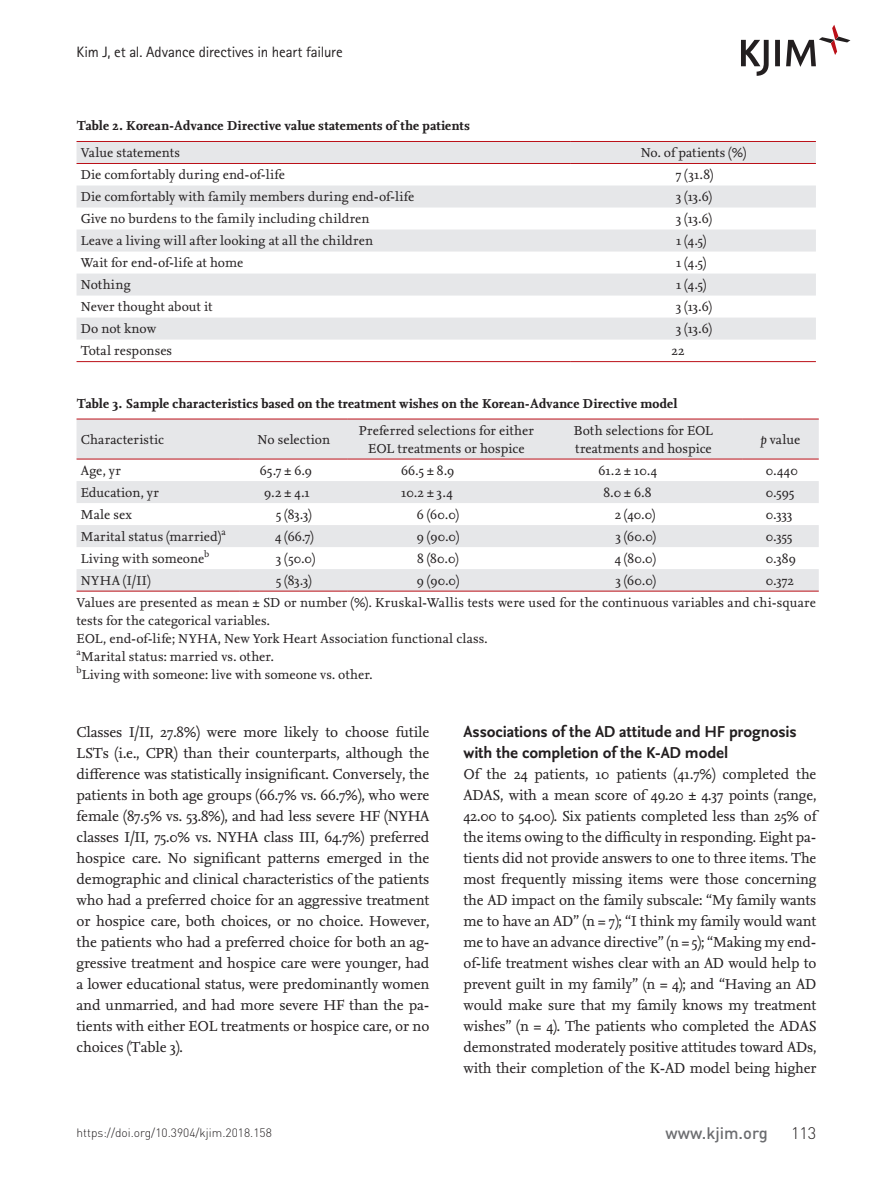
<style>
.page{position:relative;width:893px;height:1191px;background:#fff}
.page>*{position:absolute;margin:0;border:0;box-sizing:border-box;transform-origin:0 0}
.제목2{font:700 16.5px/21px "Nexus Sans";letter-spacing:-.01em;color:#231f20}
.t1{font:500 16.5px "DIN Pro";color:#6c6d70}
.t2{font:300 16.5px "DIN Pro";color:#231f20}
.들였쓰기_본문{font:15px/21px "Nexus Serif";letter-spacing:-.01em;color:#231f20;text-align:justify}
.본문첫단락{font:15px/21px "Nexus Serif";letter-spacing:-.01em;color:#231f20;text-align:justify}
.t3{font:15px "Rotis Sans Serif Std";letter-spacing:-.005em;color:#231f20}
.테이블{font:13.5px/18px "Nexus Serif";letter-spacing:.005em;color:#231f20}
.테이블제목{font:700 13.5px "Nexus Serif";color:#231f20}
.t4{font:300 12px "DIN Pro";color:#231f20}
.s1{font-style:italic}
</style>
<div class="page">
<svg style="left:741px;top:25px;width:109px;height:51px"></svg>
<svg style="left:77px;top:142px;width:739px;height:197px;fill:#e6e7e9"></svg>
<hr style="left:77px;top:141px;width:494px;height:1px;background:#bb1018">
<hr style="left:571px;top:141px;width:245px;height:1px;background:#bb1018">
<hr style="left:77px;top:163px;width:494px;height:1px;background:#bb1018">
<hr style="left:571px;top:163px;width:245px;height:1px;background:#bb1018">
<hr style="left:77px;top:361px;width:494px;height:1px;background:#bb1018">
<hr style="left:571px;top:361px;width:245px;height:1px;background:#bb1018">
<svg style="left:77px;top:420px;width:742px;height:171px;fill:#e6e7e9"></svg>
<hr style="left:77px;top:419px;width:163px;height:1px;background:#bb1018">
<hr style="left:240px;top:419px;width:108px;height:1px;background:#bb1018">
<hr style="left:348px;top:419px;width:197px;height:1px;background:#bb1018">
<hr style="left:545px;top:419px;width:197px;height:1px;background:#bb1018">
<hr style="left:742px;top:419px;width:77px;height:1px;background:#bb1018">
<hr style="left:77px;top:459px;width:163px;height:1px;background:#bb1018">
<hr style="left:240px;top:459px;width:108px;height:1px;background:#bb1018">
<hr style="left:348px;top:459px;width:197px;height:1px;background:#bb1018">
<hr style="left:545px;top:459px;width:197px;height:1px;background:#bb1018">
<hr style="left:742px;top:459px;width:77px;height:1px;background:#bb1018">
<hr style="left:77px;top:591px;width:163px;height:1px;background:#bb1018">
<hr style="left:240px;top:591px;width:108px;height:1px;background:#bb1018">
<hr style="left:348px;top:591px;width:197px;height:1px;background:#bb1018">
<hr style="left:545px;top:591px;width:197px;height:1px;background:#bb1018">
<hr style="left:742px;top:591px;width:77px;height:1px;background:#bb1018">
<p class="t3" style="left:77px;top:43px;width:268px">Kim J, et al. Advance directives in heart failure</p>
<p class="테이블제목" style="left:77px;top:117px;width:395px">Table 2. Korean-Advance Directive value statements of the patients</p>
<p class="테이블" style="left:81px;top:143px;width:101px">Value statements</p>
<p class="테이블" style="left:641px;top:143px;width:107px">No. of patients (%)</p>
<p class="테이블" style="left:81px;top:165px;width:206px">Die comfortably during end-of-life</p>
<p class="테이블" style="left:676px;top:165px;width:39px">7 (31.8)</p>
<p class="테이블" style="left:81px;top:187px;width:335px">Die comfortably with family members during end-of-life</p>
<p class="테이블" style="left:676px;top:187px;width:37px">3 (13.6)</p>
<p class="테이블" style="left:81px;top:209px;width:290px">Give no burdens to the family including children</p>
<p class="테이블" style="left:676px;top:209px;width:37px">3 (13.6)</p>
<p class="테이블" style="left:81px;top:231px;width:294px">Leave a living will after looking at all the children</p>
<p class="테이블" style="left:676px;top:231px;width:32px">1 (4.5)</p>
<p class="테이블" style="left:81px;top:253px;width:164px">Wait for end-of-life at home</p>
<p class="테이블" style="left:676px;top:253px;width:32px">1 (4.5)</p>
<p class="테이블" style="left:81px;top:275px;width:51px">Nothing</p>
<p class="테이블" style="left:676px;top:275px;width:32px">1 (4.5)</p>
<p class="테이블" style="left:81px;top:297px;width:133px">Never thought about it</p>
<p class="테이블" style="left:676px;top:297px;width:37px">3 (13.6)</p>
<p class="테이블" style="left:81px;top:319px;width:77px">Do not know</p>
<p class="테이블" style="left:676px;top:319px;width:37px">3 (13.6)</p>
<p class="테이블" style="left:81px;top:341px;width:93px">Total responses</p>
<p class="테이블" style="left:672px;top:341px;width:15px">22</p>
<p class="테이블제목" style="left:77px;top:395px;width:602px">Table 3. Sample characteristics based on the treatment wishes on the Korean-Advance Directive model</p>
<p class="테이블" style="left:81px;top:430px;width:85px">Characteristic</p>
<p class="테이블" style="left:258px;top:430px;width:74px">No selection</p>
<p class="테이블" style="left:359px;top:421px;width:176px;text-align:center">Preferred selections for either<br>EOL treatments or hospice</p>
<p class="테이블" style="left:574px;top:421px;width:141px">Both selections for EOL treatments and hospice</p>
<p class="테이블" style="left:761px;top:430px;width:41px"><span class="s1">p</span> value</p>
<p class="테이블" style="left:81px;top:461px;width:42px">Age, yr</p>
<p class="테이블" style="left:260px;top:461px;width:54px">65.7 ± 6.9</p>
<p class="테이블" style="left:401px;top:461px;width:55px">66.5 ± 8.9</p>
<p class="테이블" style="left:598px;top:461px;width:60px">61.2 ± 10.4</p>
<p class="테이블" style="left:766px;top:461px;width:34px">0.440</p>
<p class="테이블" style="left:81px;top:483px;width:80px">Education, yr</p>
<p class="테이블" style="left:264px;top:483px;width:47px">9.2 ± 4.1</p>
<p class="테이블" style="left:401px;top:483px;width:53px">10.2 ± 3.4</p>
<p class="테이블" style="left:603px;top:483px;width:50px">8.0 ± 6.8</p>
<p class="테이블" style="left:766px;top:483px;width:30px">0.595</p>
<p class="테이블" style="left:81px;top:505px;width:53px">Male sex</p>
<p class="테이블" style="left:276px;top:505px;width:37px">5 (83.3)</p>
<p class="테이블" style="left:417px;top:505px;width:43px">6 (60.0)</p>
<p class="테이블" style="left:615px;top:505px;width:42px">2 (40.0)</p>
<p class="테이블" style="left:766px;top:505px;width:28px">0.333</p>
<p class="테이블" style="left:81px;top:527px;width:147px">Marital status (married)<sup>a</sup></p>
<p class="테이블" style="left:275px;top:527px;width:40px">4 (66.7)</p>
<p class="테이블" style="left:417px;top:527px;width:44px">9 (90.0)</p>
<p class="테이블" style="left:616px;top:527px;width:42px">3 (60.0)</p>
<p class="테이블" style="left:766px;top:527px;width:28px">0.355</p>
<p class="테이블" style="left:81px;top:549px;width:130px">Living with someone<sup>b</sup></p>
<p class="테이블" style="left:276px;top:549px;width:40px">3 (50.0)</p>
<p class="테이블" style="left:417px;top:549px;width:43px">8 (80.0)</p>
<p class="테이블" style="left:615px;top:549px;width:42px">4 (80.0)</p>
<p class="테이블" style="left:766px;top:549px;width:32px">0.389</p>
<p class="테이블" style="left:81px;top:571px;width:71px">NYHA (I/II)</p>
<p class="테이블" style="left:276px;top:571px;width:37px">5 (83.3)</p>
<p class="테이블" style="left:417px;top:571px;width:44px">9 (90.0)</p>
<p class="테이블" style="left:616px;top:571px;width:42px">3 (60.0)</p>
<p class="테이블" style="left:766px;top:571px;width:30px">0.372</p>
<p class="테이블" style="left:77px;top:593px;width:741px">Values are presented as mean ± SD or number (%). Kruskal-Wallis tests were used for the continuous variables and chi-square tests for the categorical variables.</p>
<p class="테이블" style="left:77px;top:629px;width:413px">EOL, end-of-life; NYHA, New York Heart Association functional class.</p>
<p class="테이블" style="left:77px;top:647px;width:199px"><sup>a</sup>Marital status: married vs. other.</p>
<p class="테이블" style="left:77px;top:665px;width:298px"><sup>b</sup>Living with someone: live with someone vs. other.</p>
<p class="들였쓰기_본문" style="left:77px;top:721px;width:354px">Classes I/II, 27.8%) were more likely to choose futile LSTs (i.e., CPR) than their counterparts, although the difference was statistically insignificant. Conversely, the patients in both age groups (66.7% vs. 66.7%), who were female (87.5% vs. 53.8%), and had less severe HF (NYHA classes I/II, 75.0% vs. NYHA class III, 64.7%) preferred hospice care. No significant patterns emerged in the demographic and clinical characteristics of the patients who had a preferred choice for an aggressive treatment or hospice care, both choices, or no choice. However, the patients who had a preferred choice for both an ag&shy;gressive treatment and hospice care were younger, had a lower educational status, were predominantly women and unmarried, and had more severe HF than the pa&shy;tients with either EOL treatments or hospice care, or no choices (Table 3).</p>
<p class="제목2" style="left:463px;top:720px;width:335px">Associations of the AD attitude and HF prognosis with the completion of the K-AD model</p>
<p class="본문첫단락" style="left:463px;top:763px;width:354px">Of the 24 patients, 10 patients (41.7%) completed the ADAS, with a mean score of 49.20 ± 4.37 points (range, 42.00 to 54.00). Six patients completed less than 25% of the items owing to the difficulty in responding. Eight pa&shy;tients did not provide answers to one to three items. The most frequently missing items were those concerning the AD impact on the family subscale: “My family wants me to have an AD” (n = 7); “I think my family would want me to have an advance directive” (n = 5); “Making my end&shy;of-life treatment wishes clear with an AD would help to prevent guilt in my family” (n = 4); and “Having an AD would make sure that my family knows my treatment wishes” (n = 4). The patients who completed the ADAS demonstrated moderately positive attitudes toward ADs, with their completion of the K-AD model being higher</p>
<p class="t4" style="left:77px;top:1124px;width:197px">https://doi.org/10.3904/kjim.2018.158</p>
<p class="t1" style="left:666px;top:1121px;width:104px">www.kjim.org</p>
<p class="t2" style="left:791px;top:1121px;width:27px">113</p>
</div>
